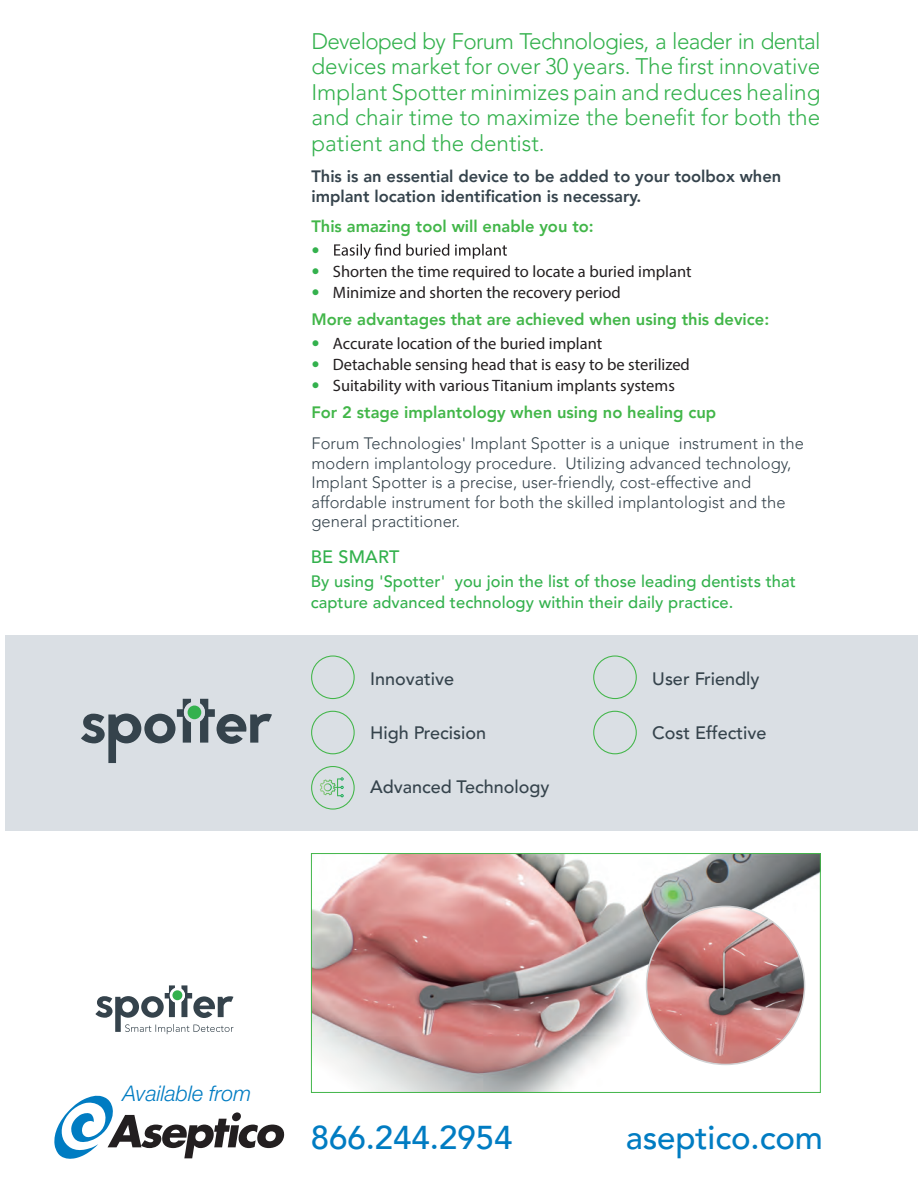
<style>
.page{position:relative;width:918px;height:1188px;background:#fff}
.page>*{position:absolute;margin:0;border:0;box-sizing:border-box;transform-origin:0 0}
.t1{font:500 33px "Avenir LT Pro";letter-spacing:-.005em;color:#007cc2}
.t2{font:300 22.5px/25.5px "Avenir LT Pro";color:#33b14d;text-align:justify}
.t3{font:italic 300 21.45px "Helvetica Neue LTW1 G";color:#007cc2}
.t4{font:500 18px "Avenir LT Pro";color:#35434c}
.t5{font:500 18px "Avenir LT Pro";letter-spacing:.01em;color:#33b14d}
.t6{font:300 16.5px/19.5px "Avenir LT Pro";letter-spacing:.005em;color:#35434c}
.t7{font:16.5px "Myriad Hebrew";color:#231f20}
.t8{font:800 16.5px "Avenir LT Pro";color:#42b649}
.t9{font:500 16.5px/21px "Avenir LT Pro";letter-spacing:.005em;color:#33b14d}
.t10{font:800 16.5px/19.5px "Avenir LT Pro";color:#35434c}
.t11{font:300 16.5px "Avenir LT Pro";color:#33b14d}
.s1{font-family:"Avenir LT Pro";font-weight:300;color:#33b14d}
</style>
<div class="page">
<img style="left:313px;top:855px;width:506px;height:236px">
<div style="left:311px;top:853px;width:510px;height:240px;border:1px solid #42b649"></div>
<div style="left:5px;top:635px;width:913px;height:195px;background:#dadfe4"></div>
<svg style="left:95px;top:985px;width:139px;height:49px"></svg>
<div style="left:593px;top:655px;width:44px;height:44px;border:1px solid #42b649;border-radius:50%"></div>
<div style="left:593px;top:711px;width:44px;height:43px;border:1px solid #42b649;border-radius:50%"></div>
<div style="left:311px;top:655px;width:44px;height:44px;border:1px solid #42b649;border-radius:50%"></div>
<div style="left:311px;top:766px;width:44px;height:44px;border:1px solid #42b649;border-radius:50%"></div>
<div style="left:311px;top:711px;width:44px;height:43px;border:1px solid #42b649;border-radius:50%"></div>
<svg style="left:320px;top:777px;width:24px;height:20px"></svg>
<img style="left:647px;top:906px;width:158px;height:158px;border-radius:79px">
<svg style="left:81px;top:699px;width:191px;height:64px"></svg>
<svg style="left:334px;top:244px;width:173px;height:15px"></svg>
<svg style="left:54px;top:1095px;width:231px;height:64px"></svg>
<h2 class="t2" style="left:311px;top:28px;width:511px">Developed by Forum Technologies, a leader in dental devices market for over 30 years. The first innovative Implant Spotter minimizes pain and reduces healing and chair time to maximize the benefit for both the patient and the dentist.</h2>
<p class="t10" style="left:311px;top:167px;width:471px">This is an essential device to be added to your toolbox when implant location identification is necessary.</p>
<p class="t8" style="left:311px;top:216px;width:284px">This amazing tool will enable you to:</p>
<p class="t11" style="left:311px;top:240px;width:10px">•</p>
<p class="t7" style="left:311px;top:262px;width:382px"><span class="s1">•</span> Shorten the time required to locate a buried implant</p>
<p class="t7" style="left:311px;top:283px;width:311px"><span class="s1">•</span> Minimize and shorten the recovery period</p>
<p class="t8" style="left:311px;top:309px;width:459px">More advantages that are achieved when using this device:</p>
<p class="t7" style="left:311px;top:334px;width:292px"><span class="s1">•</span> Accurate location of the buried implant</p>
<p class="t7" style="left:311px;top:355px;width:380px"><span class="s1">•</span> Detachable sensing head that is easy to be sterilized</p>
<p class="t7" style="left:311px;top:376px;width:365px"><span class="s1">•</span> Suitability with various Titanium implants systems</p>
<p class="t8" style="left:311px;top:402px;width:406px">For 2 stage implantology when using no healing cup</p>
<p class="t6" style="left:311px;top:434px;width:494px">Forum Technologies' Implant Spotter is a unique instrument in the modern implantology procedure. Utilizing advanced technology, Implant Spotter is a precise, user-friendly, cost-effective and affordable instrument for both the skilled implantologist and the general practitioner.</p>
<p class="t5" style="left:311px;top:546px;width:90px">BE SMART</p>
<p class="t9" style="left:311px;top:572px;width:487px">By using 'Spotter' you join the list of those leading dentists that capture advanced technology within their daily practice.</p>
<p class="t4" style="left:370px;top:668px;width:85px">Innovative</p>
<p class="t4" style="left:370px;top:722px;width:117px">High Precision</p>
<p class="t4" style="left:370px;top:776px;width:181px">Advanced Technology</p>
<p class="t4" style="left:652px;top:668px;width:109px">User Friendly</p>
<p class="t4" style="left:652px;top:722px;width:116px">Cost Effective</p>
<h3 class="t3" style="left:123px;top:1081px;width:130px">Available from</h3>
<h1 class="t1" style="left:311px;top:1118px;width:203px">866.244.2954</h1>
<h1 class="t1" style="left:626px;top:1118px;width:199px">aseptico.com</h1>
</div>
